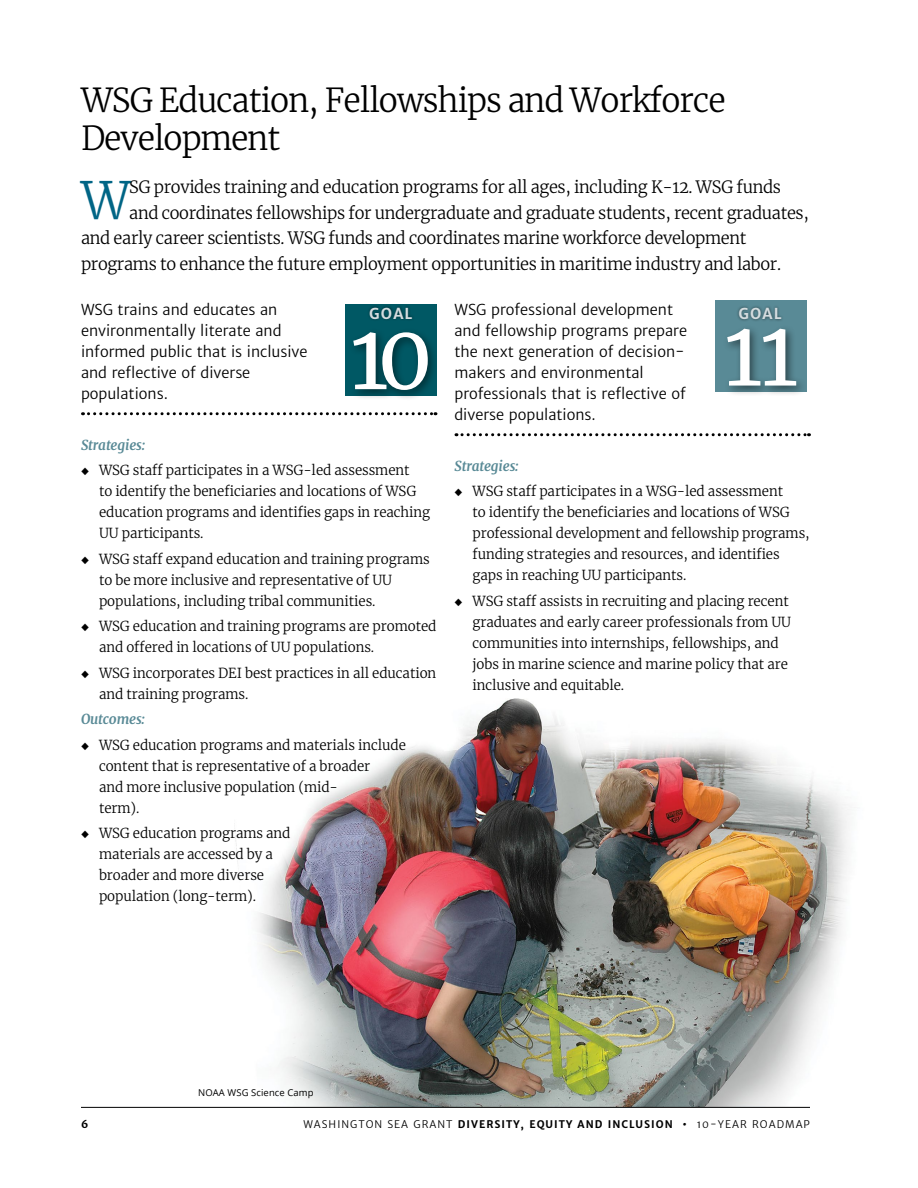
<style>
.page{position:relative;width:918px;height:1188px;background:#fff}
.page>*{position:absolute;margin:0;border:0;box-sizing:border-box;transform-origin:0 0}
.A_Body_2{font:90px "Merriweather";color:#fff}
.A_Intro{font:300 51.3px "Merriweather";color:#006585}
.A_Head_1{font:300 33px/37.5px "Merriweather";letter-spacing:-.03em;color:#000}
.A_Intro-2{font:300 16.95px "Merriweather";letter-spacing:-.02em;color:#000}
.Paragraph_Style_9{font:15px/21px "Merriweather Sans";color:#000}
.A_1_1_Head{font:700 15px "Merriweather Sans";letter-spacing:.075em;color:#d4dcdf}
.t1{font:300 13.8px/21px "Merriweather";letter-spacing:-.005em;color:#000}
.BoldItalicBody{font:italic 700 13.8px "Merriweather";letter-spacing:-.01em;color:#598a96}
.t2{font:10.5px "Merriweather Sans";letter-spacing:.1em;color:#000}
.t3{font:700 10.5px "Merriweather Sans";color:#000}
.t4{font:9.45px "Open Sans";letter-spacing:.01em;color:#000}
.s1{font-weight:700}
</style>
<div class="page">
<img style="left:235px;top:698px;width:614px;height:409px">
<div style="left:345px;top:304px;width:92px;height:91px;background:#005864"></div>
<div style="left:349px;top:328px;width:90px;height:73px;background:#000;opacity:.5"></div>
<div style="left:367px;top:305px;width:48px;height:16px;background:#000;opacity:.49"></div>
<svg style="left:456px;top:433px;width:353px;height:3px"></svg>
<div style="left:715px;top:300px;width:91px;height:92px;background:#598a96"></div>
<div style="left:723px;top:324px;width:85px;height:73px;background:#000;opacity:.5"></div>
<div style="left:736px;top:305px;width:48px;height:17px;background:#000;opacity:.49"></div>
<svg style="left:82px;top:412px;width:354px;height:3px"></svg>
<hr style="left:81px;top:1107px;width:729px;height:1px;background:#000">
<p class="A_Head_1" style="left:81px;top:81px;width:646px">WSG Education, Fellowships and Workforce<br>Development</p>
<p class="A_Intro" style="left:81px;top:165px;width:51px">W</p>
<p class="A_Intro-2" style="left:129px;top:176px;width:653px">SG provides training and education programs for all ages, including K-12. WSG funds</p>
<p class="A_Intro-2" style="left:129px;top:201px;width:681px">and coordinates fellowships for undergraduate and graduate students, recent graduates,</p>
<p class="A_Intro-2" style="left:81px;top:227px;width:667px">and early career scientists. WSG funds and coordinates marine workforce development</p>
<p class="A_Intro-2" style="left:81px;top:252px;width:702px">programs to enhance the future employment opportunities in maritime industry and labor.</p>
<p class="A_1_1_Head" style="left:369px;top:304px;width:45px">GOAL</p>
<p class="Paragraph_Style_9" style="left:454px;top:299px;width:234px">WSG professional development and fellowship programs prepare the next generation of decision&shy;makers and environmental professionals that is reflective of diverse populations.</p>
<p class="BoldItalicBody" style="left:454px;top:456px;width:66px">Strategies:</p>
<p class="t1" style="left:472px;top:480px;width:339px;text-indent:-18px">◆ WSG staff participates in a WSG-led assessment<br>to identify the beneficiaries and locations of WSG professional development and fellowship programs, funding strategies and resources, and identifies gaps in reaching UU participants.</p>
<p class="t1" style="left:472px;top:590px;width:320px;text-indent:-18px">◆ WSG staff assists in recruiting and placing recent graduates and early career professionals from UU communities into internships, fellowships, and jobs in marine science and marine policy that are inclusive and equitable.</p>
<p class="Paragraph_Style_9" style="left:81px;top:299px;width:198px">WSG trains and educates an</p>
<p class="A_1_1_Head" style="left:738px;top:304px;width:45px">GOAL</p>
<p class="Paragraph_Style_9" style="left:81px;top:320px;width:228px">environmentally literate and informed public that is inclusive and reflective of diverse populations.</p>
<p class="BoldItalicBody" style="left:81px;top:435px;width:66px">Strategies:</p>
<p class="t1" style="left:99px;top:459px;width:333px;text-indent:-18px">◆ WSG staff participates in a WSG-led assessment<br>to identify the beneficiaries and locations of WSG education programs and identifies gaps in reaching UU participants.</p>
<p class="t1" style="left:99px;top:548px;width:332px;text-indent:-18px">◆ WSG staff expand education and training programs to be more inclusive and representative of UU populations, including tribal communities.</p>
<p class="t1" style="left:99px;top:615px;width:339px;text-indent:-18px">◆ WSG education and training programs are promoted and offered in locations of UU populations.</p>
<p class="t1" style="left:99px;top:662px;width:339px;text-indent:-18px">◆ WSG incorporates DEI best practices in all education and training programs.</p>
<p class="BoldItalicBody" style="left:81px;top:710px;width:66px">Outcomes:</p>
<p class="t1" style="left:99px;top:734px;width:309px;text-indent:-18px">◆ WSG education programs and materials include content that is representative of a broader<br>and more inclusive population (mid-<br>term).</p>
<p class="t1" style="left:99px;top:822px;width:193px;text-indent:-18px">◆ WSG education programs and materials are accessed by a broader and more diverse population (long-term).</p>
<p class="A_Body_2" style="left:724px;top:291px;width:76px">11</p>
<p class="A_Body_2" style="left:350px;top:294px;width:85px">10</p>
<p class="t3" style="left:81px;top:1118px;width:9px">6</p>
<p class="t4" style="left:198px;top:1086px;width:117px">NOAA WSG Science Camp</p>
<p class="t2" style="left:303px;top:1118px;width:508px">WASHINGTON SEA GRANT <span class="s1">DIVERSITY, EQUITY AND INCLUSION •</span> 10-YEAR ROADMAP</p>
</div>
